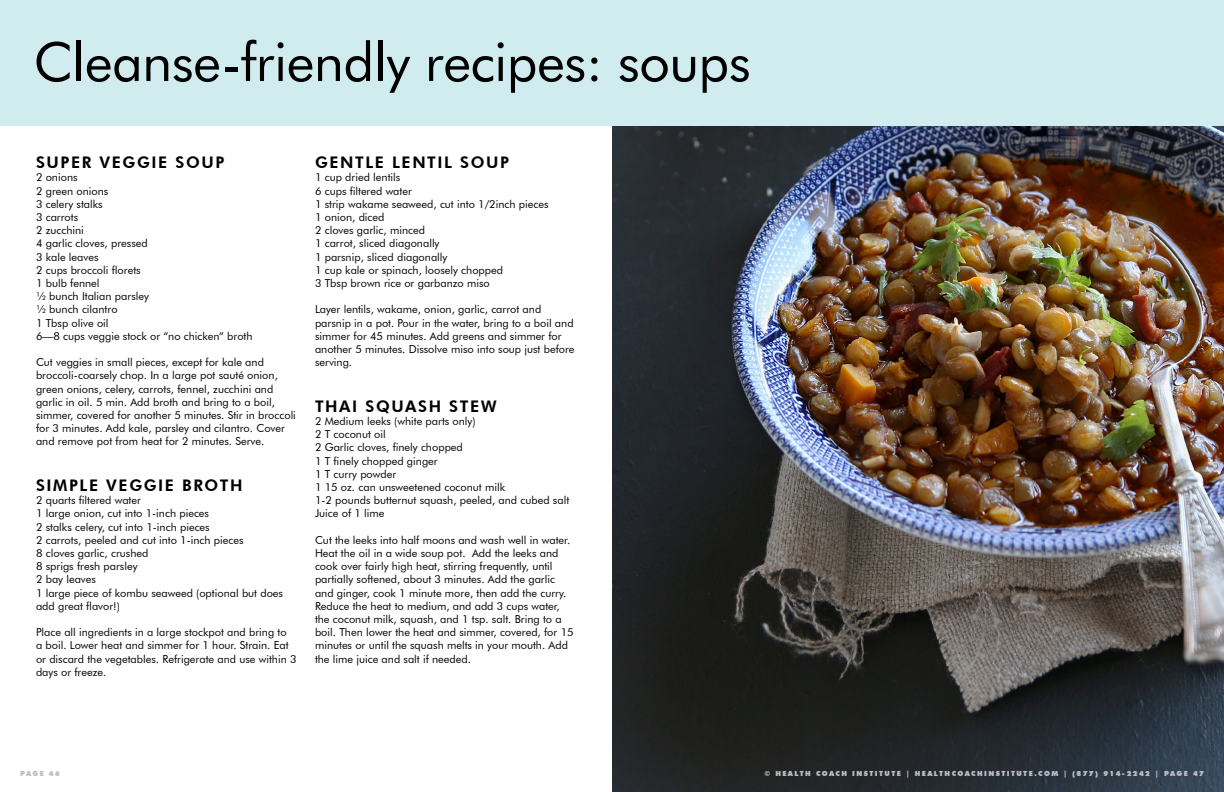
<style>
.page{position:relative;width:1224px;height:792px;background:#fff}
.page>*{position:absolute;margin:0;border:0;box-sizing:border-box;transform-origin:0 0}
.t1{font:54px "Futura BT";letter-spacing:-.01em;color:#000}
.t2{font:800 16px "Futura BT";letter-spacing:.1em;color:#000}
.t3{font:11px/13.2px "Futura BT";color:#000}
.t4{font:900 7px "Futura BT";letter-spacing:.2em;color:#bcbec0}
</style>
<div class="page">
<img style="left:612px;top:126px;width:612px;height:666px">
<div style="left:0;top:0;width:1224px;height:126px;background:#d1ecee"></div>
<h1 class="t1" style="left:34px;top:29px;width:719px">Cleanse-friendly recipes: soups</h1>
<h2 class="t2" style="left:36px;top:153px;width:190px">SUPER VEGGIE SOUP</h2>
<p class="t3" style="left:36px;top:171px;width:218px">2 onions<br>2 green onions<br>3 celery stalks<br>3 carrots<br>2 zucchini<br>4 garlic cloves, pressed<br>3 kale leaves<br>2 cups broccoli florets<br>1 bulb fennel<br>½ bunch Italian parsley<br>½ bunch cilantro<br>1 Tbsp olive oil<br>6—8 cups veggie stock or “no chicken” broth</p>
<p class="t3" style="left:36px;top:356px;width:261px">Cut veggies in small pieces, except for kale and broccoli-coarsely chop. In a large pot sauté onion, green onions, celery, carrots, fennel, zucchini and garlic in oil. 5 min. Add broth and bring to a boil, simmer, covered for another 5 minutes. Stir in broccoli for 3 minutes. Add kale, parsley and cilantro. Cover and remove pot from heat for 2 minutes. Serve.</p>
<h2 class="t2" style="left:36px;top:476px;width:208px">SIMPLE VEGGIE BROTH</h2>
<p class="t3" style="left:36px;top:494px;width:249px">2 quarts filtered water<br>1 large onion, cut into 1-inch pieces<br>2 stalks celery, cut into 1-inch pieces<br>2 carrots, peeled and cut into 1-inch pieces<br>8 cloves garlic, crushed<br>8 sprigs fresh parsley<br>2 bay leaves<br>1 large piece of kombu seaweed (optional but does add great flavor!)</p>
<p class="t3" style="left:36px;top:626px;width:262px">Place all ingredients in a large stockpot and bring to<br>a boil. Lower heat and simmer for 1 hour. Strain. Eat or discard the vegetables. Refrigerate and use within 3 days or freeze.</p>
<h2 class="t2" style="left:315px;top:153px;width:196px">GENTLE LENTIL SOUP</h2>
<p class="t3" style="left:315px;top:171px;width:235px">1 cup dried lentils<br>6 cups filtered water<br>1 strip wakame seaweed, cut into 1/2inch pieces<br>1 onion, diced<br>2 cloves garlic, minced<br>1 carrot, sliced diagonally<br>1 parsnip, sliced diagonally<br>1 cup kale or spinach, loosely chopped<br>3 Tbsp brown rice or garbanzo miso</p>
<p class="t3" style="left:315px;top:303px;width:261px">Layer lentils, wakame, onion, garlic, carrot and parsnip in a pot. Pour in the water, bring to a boil and simmer for 45 minutes. Add greens and simmer for another 5 minutes. Dissolve miso into soup just before serving.</p>
<h2 class="t2" style="left:315px;top:396px;width:183px">THAI SQUASH STEW</h2>
<p class="t3" style="left:315px;top:414px;width:256px">2 Medium leeks (white parts only)<br>2 T coconut oil<br>2 Garlic cloves, finely chopped<br>1 T finely chopped ginger<br>1 T curry powder<br>1 15 oz. can unsweetened coconut milk<br>1-2 pounds butternut squash, peeled, and cubed salt<br>Juice of 1 lime</p>
<p class="t3" style="left:315px;top:533px;width:260px">Cut the leeks into half moons and wash well in water.<br>Heat the oil in a wide soup pot. Add the leeks and cook over fairly high heat, stirring frequently, until partially softened, about 3 minutes. Add the garlic and ginger, cook 1 minute more, then add the curry.<br>Reduce the heat to medium, and add 3 cups water, the coconut milk, squash, and 1 tsp. salt. Bring to a boil. Then lower the heat and simmer, covered, for 15 minutes or until the squash melts in your mouth. Add the lime juice and salt if needed.</p>
<p class="t4" style="left:20px;top:770px;width:41px">PAGE 46</p>
<p class="t4" style="left:764px;top:770px;width:441px">© HEALTH COACH INSTITUTE | HEALTHCOACHINSTITUTE.COM | (877) 914-2242 | PAGE 47</p>
</div>
